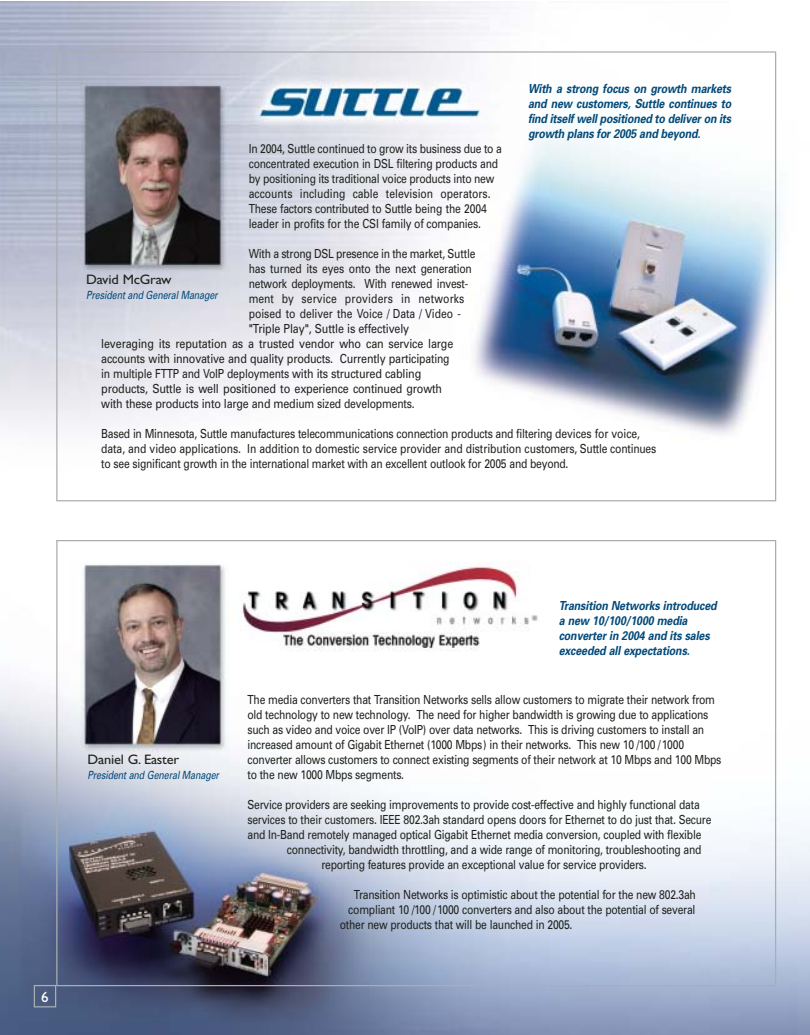
<style>
.page{position:relative;width:810px;height:1035px;background:#fff}
.page>*{position:absolute;margin:0;border:0;box-sizing:border-box;transform-origin:0 0}
.t1{font:15px "Gill Sans";color:#fff}
.t2{font:13.75px "Gill Sans";letter-spacing:-.015em;color:#20231e;scale:1.05 1}
.t3{font:12.5px/15px "Univers";letter-spacing:-.02em;color:#20231e;scale:.83 1}
.t4{font:italic 700 12.5px/15px "Univers";letter-spacing:-.01em;color:#034a7a;text-align:justify;scale:.85 1}
.t5{font:12.5px "Univers";letter-spacing:-.02em;color:#20231e;scale:.86 1}
.t6{font:12.5px "Univers";letter-spacing:-.02em;color:#20231e;scale:.87 1}
.t7{font:12.5px "Univers";letter-spacing:.015em;color:#20231e;scale:.83 1}
.t8{font:italic 11.25px "Univers";letter-spacing:-.015em;color:#034a7a;scale:.8 1}
</style>
<div class="page">
<img style="left:0;top:1px;width:799px;height:1034px">
<svg style="left:799px;top:827px;width:11px;height:208px;background:#c6d0e3"></svg>
<img style="left:56px;top:51px;width:721px;height:936px">
<div style="left:34px;top:985px;width:22px;height:22px;border:1px solid #a9afb0"></div>
<p class="t4" style="left:528px;top:83px;width:240px">With a strong focus on growth markets and new customers, Suttle continues to find itself well positioned to deliver on its growth plans for 2005 and beyond.</p>
<p class="t3" style="left:249px;top:143px;width:306px">In 2004, Suttle continued to grow its business due to a concentrated execution in DSL filtering products and by positioning its traditional voice products into new accounts including cable television operators.<br>These factors contributed to Suttle being the 2004 leader in profits for the CSI family of companies.</p>
<p class="t3" style="left:249px;top:248px;width:275px">With a strong DSL presence in the market, Suttle</p>
<p class="t3" style="left:249px;top:263px;width:270px">has turned its eyes onto the next generation</p>
<p class="t3" style="left:249px;top:278px;width:266px">network deployments. With renewed invest-</p>
<p class="t7" style="left:249px;top:294px;width:261px">ment by service providers in networks</p>
<p class="t3" style="left:249px;top:308px;width:257px">poised to deliver the Voice / Data / Video -</p>
<p class="t5" style="left:249px;top:324px;width:188px">"Triple Play", Suttle is effectively</p>
<p class="t5" style="left:101px;top:339px;width:411px">leveraging its reputation as a trusted vendor who can service large</p>
<p class="t5" style="left:101px;top:354px;width:407px">accounts with innovative and quality products. Currently participating</p>
<p class="t3" style="left:101px;top:368px;width:387px">in multiple FTTP and VoIP deployments with its structured cabling</p>
<p class="t6" style="left:101px;top:384px;width:393px">products, Suttle is well positioned to experience continued growth</p>
<p class="t5" style="left:101px;top:399px;width:366px">with these products into large and medium sized developments.</p>
<p class="t3" style="left:101px;top:428px;width:670px">Based in Minnesota, Suttle manufactures telecommunications connection products and filtering devices for voice, data, and video applications. In addition to domestic service provider and distribution customers, Suttle continues to see significant growth in the international market with an excellent outlook for 2005 and beyond.</p>
<p class="t2" style="left:86px;top:275px;width:83px">David McGraw</p>
<p class="t8" style="left:86px;top:291px;width:166px">President and General Manager</p>
<p class="t1" style="left:41px;top:992px;width:9px">6</p>
<p class="t2" style="left:88px;top:754px;width:89px">Daniel G. Easter</p>
<p class="t8" style="left:88px;top:771px;width:166px">President and General Manager</p>
<p class="t4" style="left:559px;top:599px;width:187px;text-align:left">Transition Networks introduced a new 10/100/1000 media converter in 2004 and its sales exceeded all expectations.</p>
<p class="t3" style="left:248px;top:693px;width:573px">The media converters that Transition Networks sells allow customers to migrate their network from old technology to new technology. The need for higher bandwidth is growing due to applications such as video and voice over IP (VoIP) over data networks. This is driving customers to install an increased amount of Gigabit Ethernet (1000 Mbps) in their networks. This new 10 /100 /1000 converter allows customers to connect existing segments of their network at 10 Mbps and 100 Mbps to the new 1000 Mbps segments.</p>
<p class="t3" style="left:248px;top:798px;width:546px">Service providers are seeking improvements to provide cost-effective and highly functional data</p>
<p class="t3" style="left:248px;top:813px;width:561px">services to their customers. IEEE 802.3ah standard opens doors for Ethernet to do just that. Secure</p>
<p class="t3" style="left:248px;top:828px;width:548px">and In-Band remotely managed optical Gigabit Ethernet media conversion, coupled with flexible</p>
<p class="t3" style="left:287px;top:843px;width:501px">connectivity, bandwidth throttling, and a wide range of monitoring, troubleshooting and</p>
<p class="t3" style="left:321px;top:858px;width:393px">reporting features provide an exceptional value for service providers.</p>
<p class="t3" style="left:354px;top:888px;width:414px">Transition Networks is optimistic about the potential for the new 802.3ah</p>
<p class="t3" style="left:348px;top:903px;width:420px">compliant 10 /100 /1000 converters and also about the potential of several</p>
<p class="t3" style="left:340px;top:918px;width:282px">other new products that will be launched in 2005.</p>
</div>
